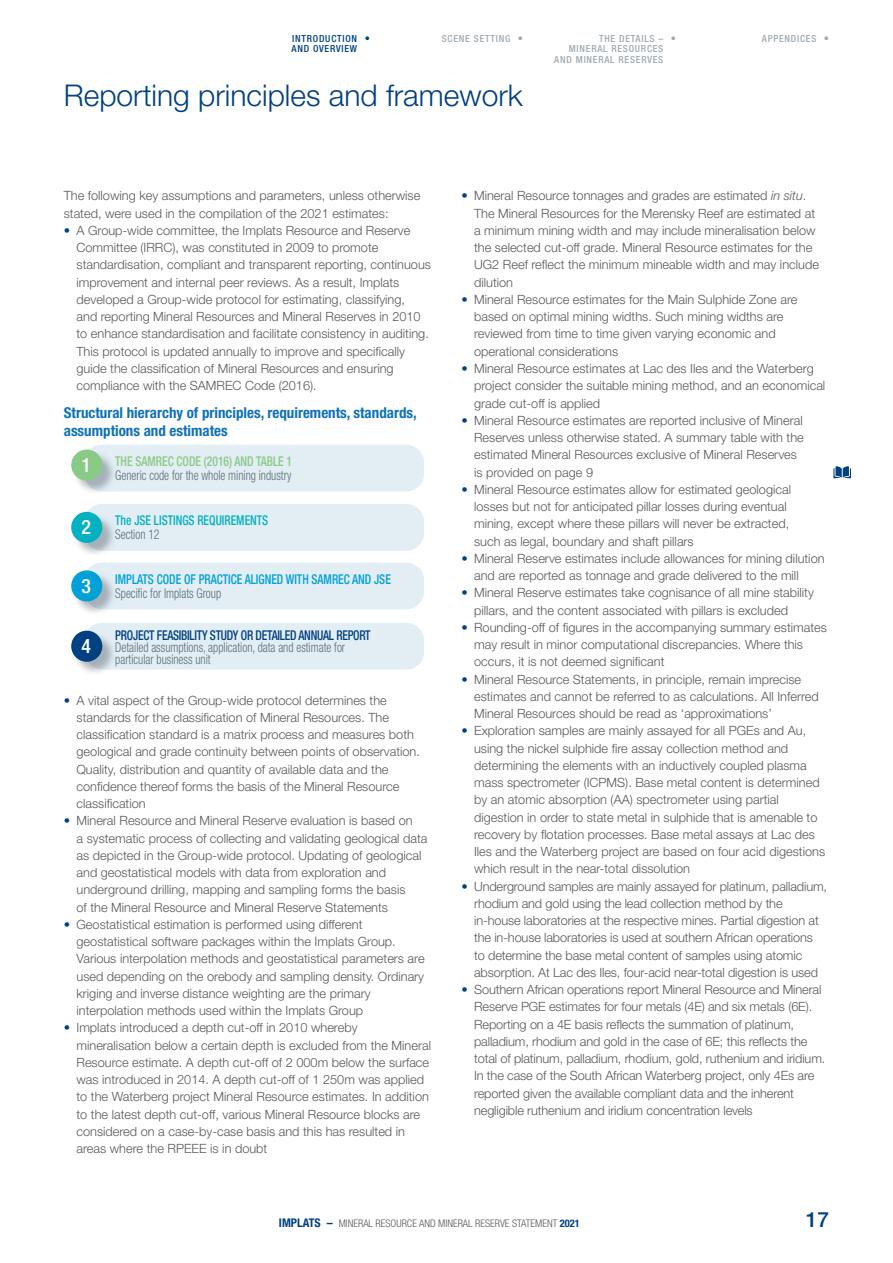
<style>
.page{position:relative;width:893px;height:1263px;background:#fff}
.page>*{position:absolute;margin:0;border:0;box-sizing:border-box;transform-origin:0 0}
.t1{font:300 30px "Helvetica Neue LT Std";color:#014081}
.t2{font:500 21px "Helvetica Neue LT Std";color:#014081}
.t3{font:500 condensed 19.8px "Helvetica Neue LT Std";color:#fff}
.t4{font:700 condensed 15px/18px "Helvetica Neue LT Std";color:#1071b7}
.t5{font:300 condensed 13.5px/13.5px "Helvetica Neue LT Std";color:#5c6f77;text-align:right;scale:.86 1}
.t6{font:500 condensed 13.5px "Helvetica Neue LT Std";letter-spacing:-.02em;color:#014081;scale:.86 1}
.t7{font:500 condensed 13.5px "Helvetica Neue LT Std";color:#00a1d7;scale:.86 1}
.t8{font:500 condensed 13.5px "Helvetica Neue LT Std";color:#03b1c1;scale:.86 1}
.t9{font:300 12.75px/17.2px "Helvetica Neue LT Std";color:#57585a}
.t10{font:300 condensed 10.5px "Helvetica Neue LT Std";color:#57585a}
.t11{font:500 condensed 9.75px "Helvetica Neue LT Std";letter-spacing:.08em;color:#9faab2}
.t12{font:500 condensed 9.75px/10.5px "Helvetica Neue LT Std";letter-spacing:.08em;color:#014081}
.s1{font-size:10.5px}
.s2{color:#014081}
.s3{font-weight:500;font-size:19.8px;color:#fff}
.s4{font-weight:500;color:#8aca87}
.s5{font-style:italic}
.s6{font-weight:700;font-size:12px;color:#014081}
.s7{font-weight:700;color:#014081}
</style>
<div class="page">
<div style="left:84px;top:445px;width:340px;height:46px;background:#e2edf4;border-radius:18px"></div>
<img style="left:75px;top:476px;width:41px;height:16px">
<img style="left:84px;top:452px;width:32px;height:39px">
<div style="left:71px;top:449px;width:31px;height:32px;background:#8aca87;border-radius:50%"></div>
<div style="left:84px;top:504px;width:340px;height:47px;background:#e2edf4;border-radius:18px"></div>
<img style="left:73px;top:514px;width:31px;height:40px">
<img style="left:84px;top:514px;width:30px;height:37px">
<div style="left:71px;top:512px;width:31px;height:31px;background:#03b1c1;border-radius:50%"></div>
<div style="left:84px;top:563px;width:340px;height:46px;background:#e2edf4;border-radius:18px"></div>
<img style="left:73px;top:594px;width:43px;height:19px">
<img style="left:84px;top:573px;width:32px;height:36px">
<div style="left:71px;top:570px;width:31px;height:31px;background:#00a1d7;border-radius:50%"></div>
<div style="left:84px;top:623px;width:340px;height:47px;background:#e2edf4;border-radius:18px"></div>
<img style="left:73px;top:632px;width:31px;height:41px">
<img style="left:84px;top:632px;width:30px;height:38px">
<div style="left:71px;top:631px;width:31px;height:31px;background:#014081;border-radius:50%"></div>
<svg style="left:833px;top:466px;width:18px;height:12px"></svg>
<p class="t12" style="left:292px;top:33px;width:80px">INTRODUCTION <span class="s1">•<br></span>AND OVERVIEW</p>
<p class="t11" style="left:442px;top:32px;width:83px">SCENE SETTING <span class="s1">•</span></p>
<p class="t11" style="left:599px;top:32px;width:78px">THE DETAILS – <span class="s1">•</span></p>
<p class="t11" style="left:569px;top:43px;width:96px">MINERAL RESOURCES</p>
<p class="t11" style="left:554px;top:53px;width:111px">AND MINERAL RESERVES</p>
<h1 class="t1" style="left:64px;top:77px;width:460px">Reporting principles and framework</h1>
<p class="t11" style="left:762px;top:32px;width:69px">APPENDICES <span class="s1">•</span></p>
<p class="t9" style="left:64px;top:187px;width:358px">The following key assumptions and parameters, unless otherwise stated, were used in the compilation of the 2021 estimates:</p>
<p class="t9" style="left:77px;top:222px;width:356px;text-indent:-13px"><span class="s2">•</span> A Group-wide committee, the Implats Resource and Reserve Committee (IRRC), was constituted in 2009 to promote standardisation, compliant and transparent reporting, continuous improvement and internal peer reviews. As a result, Implats developed a Group-wide protocol for estimating, classifying,<br>and reporting Mineral Resources and Mineral Reserves in 2010 to enhance standardisation and facilitate consistency in auditing.<br>This protocol is updated annually to improve and specifically guide the classification of Mineral Resources and ensuring compliance with the SAMREC Code (2016).</p>
<p class="t4" style="left:64px;top:404px;width:355px">Structural hierarchy of principles, requirements, standards, assumptions and estimates</p>
<p class="t5" style="left:81px;top:454px;width:246px"><span class="s3">1</span> <span class="s4">THE SAMREC CODE (2016) AND TABLE 1<br></span>Generic code for the whole mining industry</p>
<h3 class="t3" style="left:81px;top:516px;width:11px">2</h3>
<p class="t8" style="left:115px;top:513px;width:179px">The JSE LISTINGS REQUIREMENTS</p>
<p class="t5" style="left:115px;top:527px;width:53px">Section 12</p>
<h3 class="t3" style="left:81px;top:574px;width:11px">3</h3>
<p class="t7" style="left:115px;top:571px;width:322px">IMPLATS CODE OF PRACTICE ALIGNED WITH SAMREC AND JSE</p>
<p class="t5" style="left:115px;top:586px;width:125px">Specific for Implats Group</p>
<p class="t6" style="left:115px;top:627px;width:298px">PROJECT FEASIBILITY STUDY OR DETAILED ANNUAL REPORT</p>
<p class="t5" style="left:115px;top:641px;width:269px;line-height:12px;text-align:left">Detailed assumptions, application, data and estimate for particular business unit</p>
<p class="t9" style="left:77px;top:691px;width:345px;text-indent:-13px"><span class="s2">•</span> A vital aspect of the Group-wide protocol determines the standards for the classification of Mineral Resources. The classification standard is a matrix process and measures both geological and grade continuity between points of observation.<br>Quality, distribution and quantity of available data and the confidence thereof forms the basis of the Mineral Resource classification</p>
<p class="t9" style="left:77px;top:812px;width:352px;text-indent:-13px"><span class="s2">•</span> Mineral Resource and Mineral Reserve evaluation is based on<br>a systematic process of collecting and validating geological data as depicted in the Group-wide protocol. Updating of geological and geostatistical models with data from exploration and underground drilling, mapping and sampling forms the basis<br>of the Mineral Resource and Mineral Reserve Statements</p>
<p class="t9" style="left:77px;top:915px;width:350px;text-indent:-13px"><span class="s2">•</span> Geostatistical estimation is performed using different geostatistical software packages within the Implats Group.<br>Various interpolation methods and geostatistical parameters are used depending on the orebody and sampling density. Ordinary kriging and inverse distance weighting are the primary interpolation methods used within the Implats Group</p>
<p class="t9" style="left:77px;top:1019px;width:356px;text-indent:-13px"><span class="s2">•</span> Implats introduced a depth cut-off in 2010 whereby mineralisation below a certain depth is excluded from the Mineral Resource estimate. A depth cut-off of 2 000m below the surface was introduced in 2014. A depth cut-off of 1 250m was applied to the Waterberg project Mineral Resource estimates. In addition to the latest depth cut-off, various Mineral Resource blocks are considered on a case-by-case basis and this has resulted in areas where the RPEEE is in doubt</p>
<h3 class="t3" style="left:81px;top:634px;width:11px">4</h3>
<p class="t9" style="left:474px;top:187px;width:346px;text-indent:-13px"><span class="s2">•</span> Mineral Resource tonnages and grades are estimated <span class="s5">in situ</span>.<br>The Mineral Resources for the Merensky Reef are estimated at a minimum mining width and may include mineralisation below the selected cut-off grade. Mineral Resource estimates for the UG2 Reef reflect the minimum mineable width and may include dilution</p>
<p class="t9" style="left:474px;top:291px;width:325px;text-indent:-13px"><span class="s2">•</span> Mineral Resource estimates for the Main Sulphide Zone are based on optimal mining widths. Such mining widths are reviewed from time to time given varying economic and operational considerations</p>
<p class="t9" style="left:474px;top:360px;width:353px;text-indent:-13px"><span class="s2">•</span> Mineral Resource estimates at Lac des Iles and the Waterberg project consider the suitable mining method, and an economical grade cut-off is applied</p>
<p class="t9" style="left:474px;top:411px;width:331px;text-indent:-13px"><span class="s2">•</span> Mineral Resource estimates are reported inclusive of Mineral Reserves unless otherwise stated. A summary table with the estimated Mineral Resources exclusive of Mineral Reserves is provided on page 9</p>
<p class="t9" style="left:474px;top:480px;width:318px;text-indent:-13px"><span class="s2">•</span> Mineral Resource estimates allow for estimated geological losses but not for anticipated pillar losses during eventual mining, except where these pillars will never be extracted, such as legal, boundary and shaft pillars</p>
<p class="t9" style="left:474px;top:549px;width:352px;text-indent:-13px"><span class="s2">•</span> Mineral Reserve estimates include allowances for mining dilution and are reported as tonnage and grade delivered to the mill</p>
<p class="t9" style="left:474px;top:584px;width:341px;text-indent:-13px"><span class="s2">•</span> Mineral Reserve estimates take cognisance of all mine stability pillars, and the content associated with pillars is excluded</p>
<p class="t9" style="left:474px;top:618px;width:354px;text-indent:-13px"><span class="s2">•</span> Rounding-off of figures in the accompanying summary estimates may result in minor computational discrepancies. Where this occurs, it is not deemed significant</p>
<p class="t9" style="left:474px;top:670px;width:346px;text-indent:-13px"><span class="s2">•</span> Mineral Resource Statements, in principle, remain imprecise estimates and cannot be referred to as calculations. All Inferred<br>Mineral Resources should be read as ‘approximations’</p>
<p class="t9" style="left:474px;top:722px;width:352px;text-indent:-13px"><span class="s2">•</span> Exploration samples are mainly assayed for all PGEs and Au, using the nickel sulphide fire assay collection method and determining the elements with an inductively coupled plasma mass spectrometer (ICPMS). Base metal content is determined by an atomic absorption (AA) spectrometer using partial digestion in order to state metal in sulphide that is amenable to recovery by flotation processes. Base metal assays at Lac des Iles and the Waterberg project are based on four acid digestions which result in the near-total dissolution</p>
<p class="t9" style="left:474px;top:877px;width:354px;text-indent:-13px"><span class="s2">•</span> Underground samples are mainly assayed for platinum, palladium, rhodium and gold using the lead collection method by the in-house laboratories at the respective mines. Partial digestion at the in-house laboratories is used at southern African operations<br>to determine the base metal content of samples using atomic absorption. At Lac des Iles, four-acid near-total digestion is used</p>
<p class="t9" style="left:474px;top:981px;width:353px;text-indent:-13px"><span class="s2">•</span> Southern African operations report Mineral Resource and Mineral Reserve PGE estimates for four metals (4E) and six metals (6E).<br>Reporting on a 4E basis reflects the summation of platinum, palladium, rhodium and gold in the case of 6E; this reflects the total of platinum, palladium, rhodium, gold, ruthenium and iridium.<br>In the case of the South African Waterberg project, only 4Es are reported given the available compliant data and the inherent negligible ruthenium and iridium concentration levels</p>
<p class="t10" style="left:279px;top:1217px;width:303px"><span class="s6">IMPLATS –</span> MINERAL RESOURCE AND MINERAL RESERVE STATEMENT <span class="s7">2021</span></p>
<h2 class="t2" style="left:806px;top:1207px;width:25px">17</h2>
</div>
